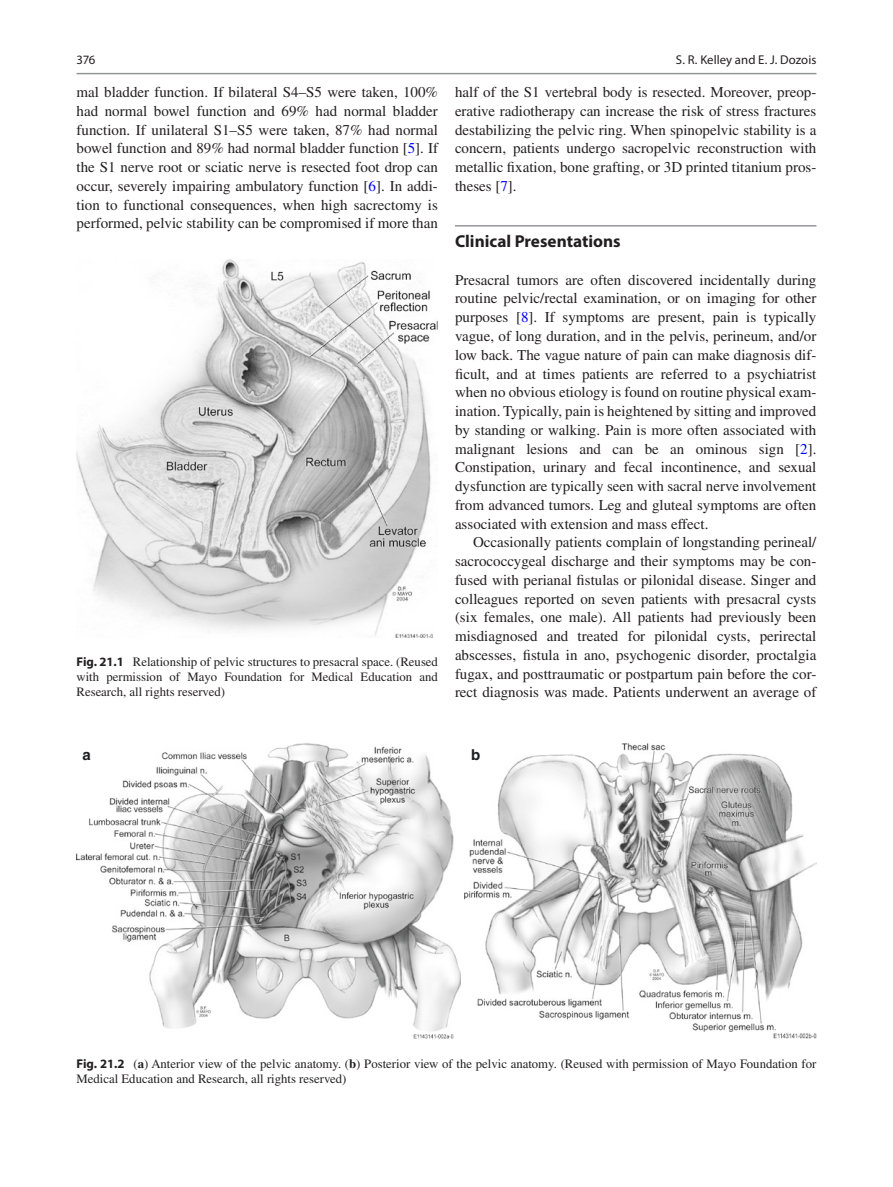
<style>
.page{position:relative;width:893px;height:1187px;background:#fff}
.page>*{position:absolute;margin:0;border:0;box-sizing:border-box;transform-origin:0 0}
.t1{font:700 17.25px "Myriad Pro";color:#231f20}
.t2{font:15px/18.8px "Times LT Std";color:#231f20;text-align:justify}
.t3{font:700 15px "Helvetica";color:#1d1e1f}
.t4{font:12.75px/15px "Times LT Std";color:#231f20;text-align:justify}
.t5{font:12.75px "Myriad Pro Regular 2";letter-spacing:.005em;color:#231f20}
.t6{font:12.75px "Myriad Pro";color:#231f20}
.s1{color:#0000fa}
.s2{font-family:"Myriad Pro";font-weight:700}
.s3{font-weight:700}
</style>
<div class="page">
<hr style="left:455px;top:225px;width:361px;height:1px;background:#939598">
<img style="left:77px;top:259px;width:361px;height:378px">
<img style="left:465px;top:743px;width:351px;height:288px">
<img style="left:77px;top:743px;width:384px;height:288px">
<img style="left:413px;top:1034px;width:40px;height:5px">
<img style="left:774px;top:1033px;width:42px;height:5px">
<hr style="left:77px;top:73px;width:739px;height:1px;background:#939598">
<p class="t5" style="left:676px;top:52px;width:142px">S. R. Kelley and E. J. Dozois</p>
<p class="t6" style="left:77px;top:52px;width:20px">376</p>
<p class="t2" style="left:77px;top:83px;width:363px">mal bladder function. If bilateral S4–S5 were taken, 100% had normal bowel function and 69% had normal bladder function. If unilateral S1–S5 were taken, 87% had normal bowel function and 89% had normal bladder function [<span class="s1">5</span>]. If the S1 nerve root or sciatic nerve is resected foot drop can occur, severely impairing ambulatory function [<span class="s1">6</span>]. In addi&shy;tion to functional consequences, when high sacrectomy is performed, pelvic stability can be compromised if more than</p>
<p class="t2" style="left:455px;top:83px;width:363px">half of the S1 vertebral body is resected. Moreover, preop&shy;erative radiotherapy can increase the risk of stress fractures destabilizing the pelvic ring. When spinopelvic stability is a concern, patients undergo sacropelvic reconstruction with metallic fixation, bone grafting, or 3D printed titanium pros&shy;theses [<span class="s1">7</span>].</p>
<p class="t1" style="left:455px;top:230px;width:167px">Clinical Presentations</p>
<p class="t2" style="left:455px;top:270px;width:363px">Presacral tumors are often discovered incidentally during routine pelvic/rectal examination, or on imaging for other purposes [<span class="s1">8</span>]. If symptoms are present, pain is typically vague, of long duration, and in the pelvis, perineum, and/or low back. The vague nature of pain can make diagnosis dif&shy;ficult, and at times patients are referred to a psychiatrist when no obvious etiology is found on routine physical exam&shy;ination. Typically, pain is heightened by sitting and improved by standing or walking. Pain is more often associated with malignant lesions and can be an ominous sign [<span class="s1">2</span>].<br>Constipation, urinary and fecal incontinence, and sexual dysfunction are typically seen with sacral nerve involvement from advanced tumors. Leg and gluteal symptoms are often associated with extension and mass effect.</p>
<p class="t2" style="left:455px;top:533px;width:363px;text-indent:18px">Occasionally patients complain of longstanding perineal/ sacrococcygeal discharge and their symptoms may be con&shy;fused with perianal fistulas or pilonidal disease. Singer and colleagues reported on seven patients with presacral cysts (six females, one male). All patients had previously been misdiagnosed and treated for pilonidal cysts, perirectal abscesses, fistula in ano, psychogenic disorder, proctalgia fugax, and posttraumatic or postpartum pain before the cor&shy;rect diagnosis was made. Patients underwent an average of</p>
<p class="t4" style="left:77px;top:654px;width:363px"><span class="s2">Fig. 21.1</span> Relationship of pelvic structures to presacral space. (Reused with permission of Mayo Foundation for Medical Education and Research, all rights reserved)</p>
<p class="t3" style="left:82px;top:745px;width:10px">a</p>
<p class="t3" style="left:471px;top:745px;width:11px">b</p>
<p class="t4" style="left:77px;top:1056px;width:741px"><span class="s2">Fig. 21.2</span> (<span class="s3">a</span>) Anterior view of the pelvic anatomy. (<span class="s3">b</span>) Posterior view of the pelvic anatomy. (Reused with permission of Mayo Foundation for<br>Medical Education and Research, all rights reserved)</p>
</div>
